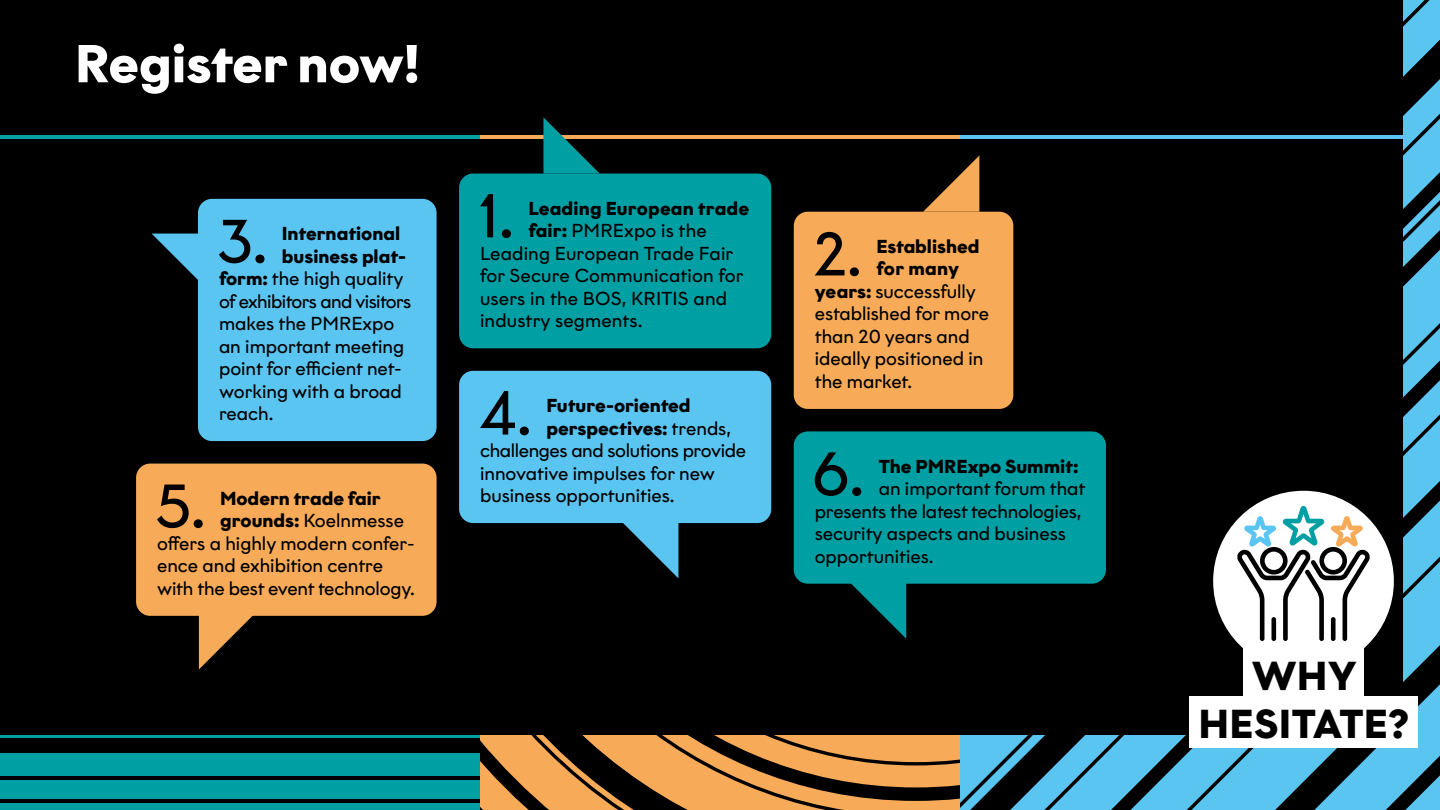
<style>
.page{position:relative;width:1440px;height:810px;background:#fff}
.page>*{position:absolute;margin:0;border:0;box-sizing:border-box;transform-origin:0 0}
.t1{font:61.05px "Graphit";color:#000}
.t2{font:700 53.25px "Graphit";color:#fff}
.t3{font:700 40.35px/48.4px "Graphit";letter-spacing:.01em;color:#000;text-align:center}
.t4{font:18.75px/22.5px "Graphit";color:#000}
.t5{font:700 18.75px "Graphit";color:#000}
.t6{font:18.75px "Graphit";letter-spacing:-.02em;color:#000}
.t7{font:18.75px "Graphit";letter-spacing:-.03em;color:#000}
.s1{font-weight:700}
.s2{font-weight:400}
</style>
<div class="page">
<div style="left:0;top:0;width:480px;height:810px;background:#009fa4"></div>
<div style="left:0;top:739px;width:480px;height:14px;background:#000"></div>
<hr style="left:0;top:799px;width:480px;height:4px;background:#000">
<hr style="left:0;top:777px;width:480px;height:3px;background:#000">
<svg style="left:480px;top:735px;width:480px;height:75px;background:#b37b3f"></svg>
<svg style="left:970px;top:735px;width:217px;height:75px;background:#3f89a8"></svg>
<svg style="left:1187px;top:735px;width:50px;height:75px;background:#53b3dc"></svg>
<svg style="left:1402px;top:0;width:38px;height:506px;background:#408baa"></svg>
<div style="left:0;top:0;width:1402px;height:735px;background:#000"></div>
<hr style="left:0;top:135px;width:480px;height:4px;background:#009fa4">
<hr style="left:480px;top:135px;width:480px;height:4px;background:#f7aa58">
<hr style="left:960px;top:135px;width:442px;height:4px;background:#5bc5f2">
<div style="left:198px;top:199px;width:239px;height:242px;background:#5bc5f2;border-radius:14px"></div>
<svg style="left:152px;top:234px;width:46px;height:46px"></svg>
<div style="left:459px;top:174px;width:312px;height:174px;background:#009fa4;border-radius:14px"></div>
<svg style="left:543px;top:117px;width:57px;height:57px"></svg>
<div style="left:794px;top:212px;width:219px;height:197px;background:#f7aa58;border-radius:14px"></div>
<svg style="left:821px;top:155px;width:284px;height:284px"></svg>
<div style="left:794px;top:431px;width:312px;height:153px;background:#009fa4;border-radius:14px"></div>
<svg style="left:850px;top:583px;width:56px;height:56px"></svg>
<div style="left:459px;top:371px;width:312px;height:152px;background:#5bc5f2;border-radius:14px"></div>
<svg style="left:622px;top:523px;width:56px;height:55px"></svg>
<div style="left:136px;top:464px;width:301px;height:152px;background:#f7aa58;border-radius:14px"></div>
<svg style="left:199px;top:615px;width:56px;height:55px"></svg>
<div style="left:1213px;top:491px;width:181px;height:180px;background:#fff;border-radius:50%"></div>
<svg style="left:1237px;top:506px;width:203px;height:304px"></svg>
<div style="left:1244px;top:648px;width:120px;height:52px;background:#fff"></div>
<div style="left:1190px;top:697px;width:228px;height:51px;background:#fff"></div>
<h2 class="t2" style="left:75px;top:30px;width:346px">Register now!</h2>
<h1 class="t1" style="left:218px;top:204px;width:51px">3.</h1>
<p class="t5" style="left:282px;top:222px;width:120px">International</p>
<p class="t5" style="left:282px;top:244px;width:126px">business plat-</p>
<p class="t4" style="left:219px;top:267px;width:186px"><span class="s1">form:</span> the high quality</p>
<p class="t7" style="left:219px;top:289px;width:194px">of exhibitors and visitors</p>
<p class="t4" style="left:219px;top:312px;width:177px">makes the PMRExpo</p>
<p class="t4" style="left:219px;top:334px;width:187px">an important meeting</p>
<p class="t4" style="left:219px;top:357px;width:184px">point for efficient net-</p>
<p class="t4" style="left:219px;top:379px;width:184px">working with a broad</p>
<p class="t4" style="left:219px;top:402px;width:56px">reach.</p>
<h1 class="t1" style="left:155px;top:468px;width:52px">5.</h1>
<p class="t5" style="left:220px;top:487px;width:162px">Modern trade fair</p>
<p class="t4" style="left:220px;top:509px;width:185px"><span class="s1">grounds:</span> Koelnmesse</p>
<p class="t4" style="left:157px;top:532px;width:259px">offers a highly modern confer-</p>
<p class="t4" style="left:157px;top:554px;width:228px">ence and exhibition centre</p>
<p class="t4" style="left:157px;top:577px;width:259px">with the best event technology.</p>
<h1 class="t1" style="left:479px;top:178px;width:37px">1.</h1>
<p class="t5" style="left:528px;top:197px;width:222px">Leading European trade</p>
<p class="t4" style="left:528px;top:219px;width:180px"><span class="s1">fair:</span> PMRExpo is the</p>
<p class="t4" style="left:480px;top:242px;width:255px">Leading European Trade Fair</p>
<p class="t4" style="left:480px;top:264px;width:265px">for Secure Communication for</p>
<p class="t4" style="left:480px;top:287px;width:249px">users in the BOS, KRITIS and</p>
<p class="t4" style="left:480px;top:309px;width:164px">industry segments.</p>
<h1 class="t1" style="left:479px;top:376px;width:54px">4.</h1>
<p class="t5" style="left:546px;top:394px;width:146px">Future-oriented</p>
<p class="t5" style="left:546px;top:416px;width:186px">perspectives: <span class="s2">trends,</span></p>
<p class="t6" style="left:480px;top:439px;width:267px">challenges and solutions provide</p>
<p class="t4" style="left:480px;top:461px;width:236px">innovative impulses for new</p>
<p class="t4" style="left:480px;top:484px;width:196px">business opportunities.</p>
<h1 class="t1" style="left:813px;top:217px;width:50px">2.</h1>
<p class="t5" style="left:876px;top:235px;width:105px">Established</p>
<p class="t5" style="left:876px;top:257px;width:84px">for many</p>
<p class="t4" style="left:815px;top:280px;width:163px"><span class="s1">years:</span> successfully</p>
<p class="t4" style="left:815px;top:302px;width:176px">established for more</p>
<p class="t4" style="left:815px;top:325px;width:157px">than 20 years and</p>
<p class="t4" style="left:815px;top:347px;width:170px">ideally positioned in</p>
<p class="t4" style="left:815px;top:370px;width:99px">the market.</p>
<h1 class="t1" style="left:812px;top:436px;width:54px">6.</h1>
<p class="t5" style="left:879px;top:454px;width:201px">The PMRExpo Summit:</p>
<p class="t4" style="left:815px;top:477px;width:272px;text-indent:64px">an important forum that presents the latest technologies, security aspects and business opportunities.</p>
<h3 class="t3" style="left:1198px;top:651px;width:213px">WHY<br>HESITATE?</h3>
</div>
